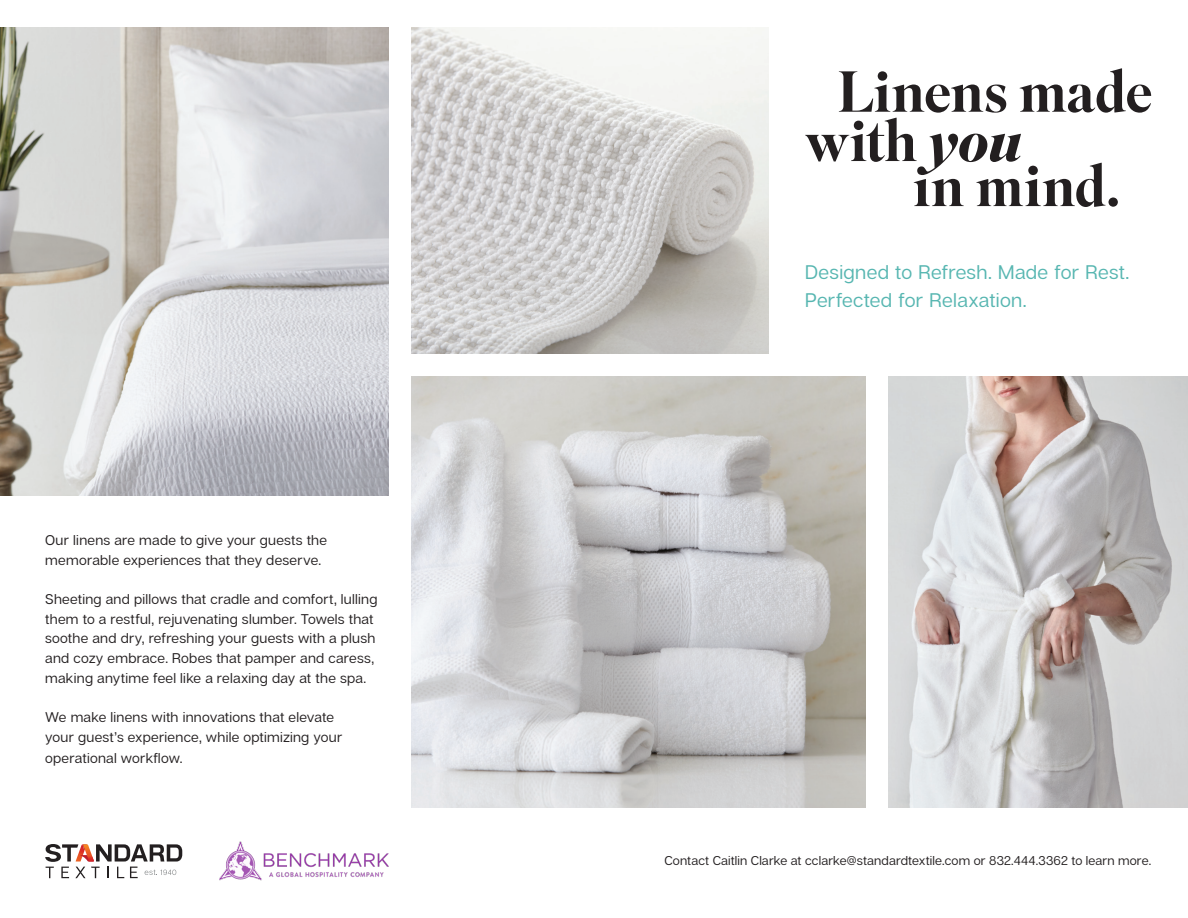
<style>
.page{position:relative;width:1188px;height:918px;background:#fff}
.page>*{position:absolute;margin:0;border:0;box-sizing:border-box;transform-origin:0 0}
.t1{font:19.65px "Articulat CF";letter-spacing:.02em;color:#57b6b1}
.t2{font:14.1px/19.6px "Articulat CF";letter-spacing:.02em;color:#231f20}
.t3{font:12.75px "Articulat CF";letter-spacing:.01em;color:#231f20}
</style>
<div class="page">
<svg style="left:45px;top:844px;width:137px;height:34px"></svg>
<img style="left:411px;top:27px;width:358px;height:326px">
<img style="left:411px;top:377px;width:455px;height:431px">
<img style="left:888px;top:377px;width:300px;height:431px">
<img style="left:0;top:27px;width:389px;height:469px">
<svg style="left:805px;top:68px;width:346px;height:139px"></svg>
<img style="left:219px;top:841px;width:170px;height:40px">
<p class="t2" style="left:45px;top:530px;width:283px">Our linens are made to give your guests the memorable experiences that they deserve.</p>
<p class="t2" style="left:45px;top:589px;width:334px">Sheeting and pillows that cradle and comfort, lulling them to a restful, rejuvenating slumber. Towels that soothe and dry, refreshing your guests with a plush and cozy embrace. Robes that pamper and caress, making anytime feel like a relaxing day at the spa.</p>
<p class="t2" style="left:45px;top:708px;width:290px">We make linens with innovations that elevate</p>
<p class="t2" style="left:45px;top:727px;width:299px;line-height:21px">your guest’s experience, while optimizing your operational workflow.</p>
<p class="t1" style="left:805px;top:261px;width:326px">Designed to Refresh. Made for Rest.</p>
<p class="t1" style="left:805px;top:289px;width:223px">Perfected for Relaxation.</p>
<p class="t3" style="left:664px;top:853px;width:488px">Contact Caitlin Clarke at cclarke@standardtextile.com or 832.444.3362 to learn more.</p>
</div>
